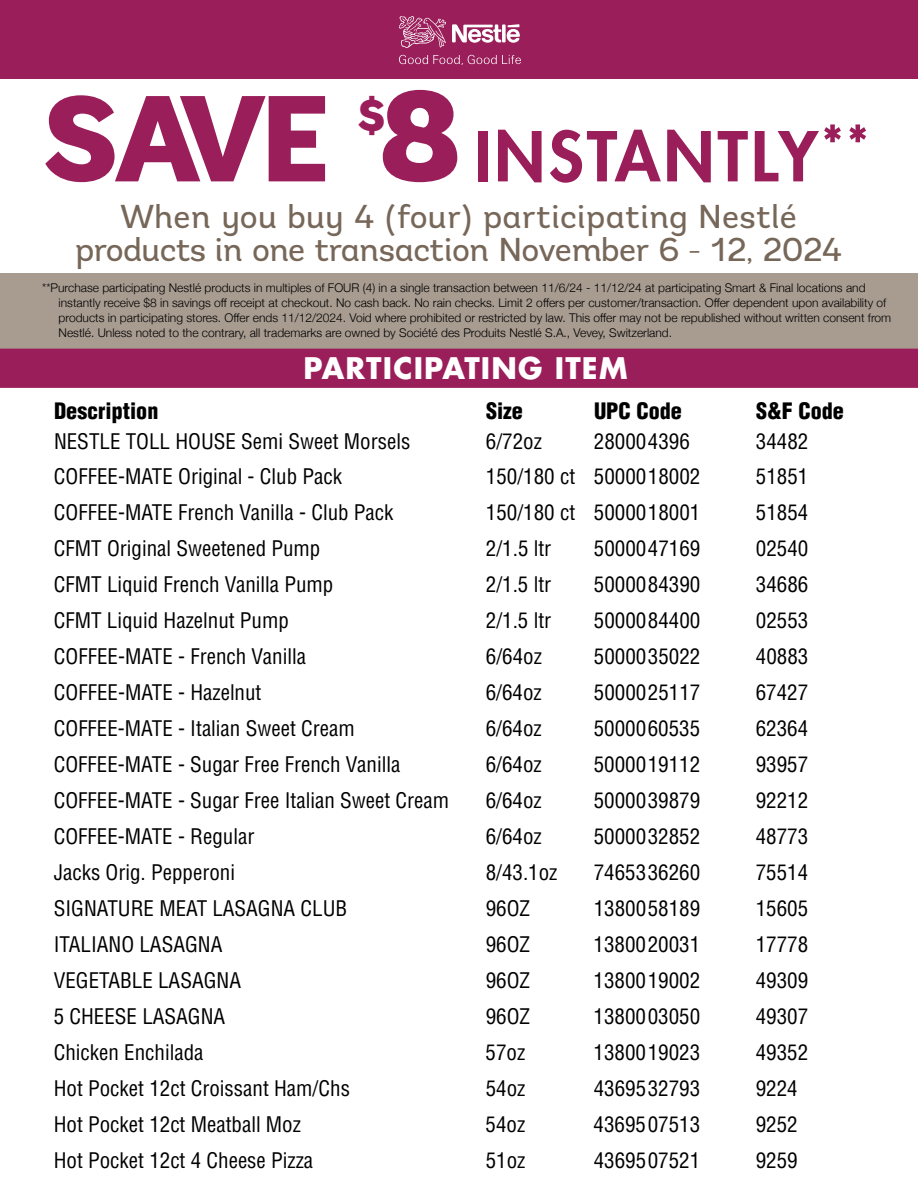
<style>
.page{position:relative;width:918px;height:1188px;background:#fff}
.page>*{position:absolute;margin:0;border:0;box-sizing:border-box;transform-origin:0 0}
.t1{font:900 129.6px "Andes";color:#9a1e5a}
.t2{font:800 66.9px "Futura Std";letter-spacing:.05em;color:#9a1e5a}
.t3{font:900 44.55px "Andes";color:#9a1e5a}
.t4{font:33px/33.8px "Andes";letter-spacing:-.025em;color:#776759;text-align:center;scale:1.06 1}
.t5{font:700 28.95px "Futura Std";letter-spacing:.04em;color:#fff}
.t6{font:900 condensed 22.05px "Helvetica LT Std";color:#000}
.t7{font:condensed 21px "Helvetica LT Std";color:#000}
.t8{font:300 12px/15px "Helvetica Neue";color:#000}
.s1{font-family:"Andes";font-weight:900;font-size:121.95px}
</style>
<div class="page">
<div style="left:0;top:273px;width:918px;height:114px;background:#a89c91"></div>
<div style="left:0;top:349px;width:918px;height:39px;background:#9a1e5a"></div>
<div style="left:0;top:0;width:918px;height:79px;background:#9a1e5a"></div>
<svg style="left:502px;top:24px;width:4px;height:18px"></svg>
<svg style="left:507px;top:24px;width:13px;height:19px"></svg>
<svg style="left:452px;top:24px;width:49px;height:19px"></svg>
<svg style="left:399px;top:16px;width:47px;height:32px"></svg>
<svg style="left:399px;top:55px;width:122px;height:10px"></svg>
<h3 class="t3" style="left:357px;top:86px;width:30px">$</h3>
<h1 class="t1" style="left:376px;top:50px;width:89px">8</h1>
<h2 class="t2" style="left:37px;top:114px;width:834px"><span class="s1">SAVE</span> INSTANTLY<sup>**</sup></h2>
<h3 class="t4" style="left:75px;top:199px;width:726px">When you buy 4 (four) participating Nestlé products in one transaction November 6 - 12, 2024</h3>
<p class="t8" style="left:59px;top:279px;width:834px;text-indent:-16px">**Purchase participating Nestlé products in multiples of FOUR (4) in a single transaction between 11/6/24 - 11/12/24 at participating Smart &amp; Final locations and instantly receive $8 in savings off receipt at checkout. No cash back. No rain checks. Limit 2 offers per customer/transaction. Offer dependent upon availability of products in participating stores. Offer ends 11/12/2024. Void where prohibited or restricted by law. This offer may not be republished without written consent from Nestlé. Unless noted to the contrary, all trademarks are owned by Société des Produits Nestlé S.A., Vevey, Switzerland.</p>
<h3 class="t5" style="left:304px;top:349px;width:325px">PARTICIPATING ITEM</h3>
<p class="t6" style="left:54px;top:397px;width:106px">Description</p>
<p class="t6" style="left:486px;top:397px;width:38px">Size</p>
<p class="t6" style="left:594px;top:397px;width:89px">UPC Code</p>
<p class="t6" style="left:756px;top:397px;width:89px">S&amp;F Code</p>
<p class="t7" style="left:54px;top:428px;width:358px">NESTLE TOLL HOUSE Semi Sweet Morsels</p>
<p class="t7" style="left:486px;top:428px;width:58px">6/72oz</p>
<p class="t7" style="left:594px;top:428px;width:97px">280004396</p>
<p class="t7" style="left:756px;top:428px;width:54px">34482</p>
<p class="t7" style="left:54px;top:464px;width:290px">COFFEE-MATE Original - Club Pack</p>
<p class="t7" style="left:486px;top:464px;width:216px">150/180 ct 5000018002</p>
<p class="t7" style="left:756px;top:464px;width:54px">51851</p>
<p class="t7" style="left:54px;top:500px;width:341px">COFFEE-MATE French Vanilla - Club Pack</p>
<p class="t7" style="left:486px;top:500px;width:216px">150/180 ct 5000018001</p>
<p class="t7" style="left:756px;top:500px;width:54px">51854</p>
<p class="t7" style="left:54px;top:536px;width:268px">CFMT Original Sweetened Pump</p>
<p class="t7" style="left:486px;top:536px;width:67px">2/1.5 ltr</p>
<p class="t7" style="left:594px;top:536px;width:108px">5000047169</p>
<p class="t7" style="left:756px;top:536px;width:54px">02540</p>
<p class="t7" style="left:54px;top:572px;width:281px">CFMT Liquid French Vanilla Pump</p>
<p class="t7" style="left:486px;top:572px;width:67px">2/1.5 ltr</p>
<p class="t7" style="left:594px;top:572px;width:108px">5000084390</p>
<p class="t7" style="left:756px;top:572px;width:54px">34686</p>
<p class="t7" style="left:54px;top:608px;width:237px">CFMT Liquid Hazelnut Pump</p>
<p class="t7" style="left:486px;top:608px;width:67px">2/1.5 ltr</p>
<p class="t7" style="left:594px;top:608px;width:108px">5000084400</p>
<p class="t7" style="left:756px;top:608px;width:54px">02553</p>
<p class="t7" style="left:54px;top:644px;width:254px">COFFEE-MATE - French Vanilla</p>
<p class="t7" style="left:486px;top:644px;width:58px">6/64oz</p>
<p class="t7" style="left:594px;top:644px;width:108px">5000035022</p>
<p class="t7" style="left:756px;top:644px;width:54px">40883</p>
<p class="t7" style="left:54px;top:680px;width:209px">COFFEE-MATE - Hazelnut</p>
<p class="t7" style="left:486px;top:680px;width:58px">6/64oz</p>
<p class="t7" style="left:594px;top:680px;width:108px">5000025117</p>
<p class="t7" style="left:756px;top:680px;width:54px">67427</p>
<p class="t7" style="left:54px;top:716px;width:302px">COFFEE-MATE - Italian Sweet Cream</p>
<p class="t7" style="left:486px;top:716px;width:58px">6/64oz</p>
<p class="t7" style="left:594px;top:716px;width:108px">5000060535</p>
<p class="t7" style="left:756px;top:716px;width:54px">62364</p>
<p class="t7" style="left:54px;top:752px;width:348px">COFFEE-MATE - Sugar Free French Vanilla</p>
<p class="t7" style="left:486px;top:752px;width:58px">6/64oz</p>
<p class="t7" style="left:594px;top:752px;width:108px">5000019112</p>
<p class="t7" style="left:756px;top:752px;width:54px">93957</p>
<p class="t7" style="left:54px;top:788px;width:397px">COFFEE-MATE - Sugar Free Italian Sweet Cream</p>
<p class="t7" style="left:486px;top:788px;width:58px">6/64oz</p>
<p class="t7" style="left:594px;top:788px;width:108px">5000039879</p>
<p class="t7" style="left:756px;top:788px;width:54px">92212</p>
<p class="t7" style="left:54px;top:824px;width:202px">COFFEE-MATE - Regular</p>
<p class="t7" style="left:486px;top:824px;width:58px">6/64oz</p>
<p class="t7" style="left:594px;top:824px;width:108px">5000032852</p>
<p class="t7" style="left:756px;top:824px;width:54px">48773</p>
<p class="t7" style="left:54px;top:860px;width:183px">Jacks Orig. Pepperoni</p>
<p class="t7" style="left:486px;top:860px;width:73px">8/43.1oz</p>
<p class="t7" style="left:594px;top:860px;width:108px">7465336260</p>
<p class="t7" style="left:756px;top:860px;width:54px">75514</p>
<p class="t7" style="left:54px;top:896px;width:295px">SIGNATURE MEAT LASAGNA CLUB</p>
<p class="t7" style="left:486px;top:896px;width:46px">96OZ</p>
<p class="t7" style="left:594px;top:896px;width:108px">1380058189</p>
<p class="t7" style="left:756px;top:896px;width:54px">15605</p>
<p class="t7" style="left:54px;top:932px;width:170px">ITALIANO LASAGNA</p>
<p class="t7" style="left:486px;top:932px;width:46px">96OZ</p>
<p class="t7" style="left:594px;top:932px;width:108px">1380020031</p>
<p class="t7" style="left:756px;top:932px;width:54px">17778</p>
<p class="t7" style="left:54px;top:968px;width:189px">VEGETABLE LASAGNA</p>
<p class="t7" style="left:486px;top:968px;width:46px">96OZ</p>
<p class="t7" style="left:594px;top:968px;width:108px">1380019002</p>
<p class="t7" style="left:756px;top:968px;width:54px">49309</p>
<p class="t7" style="left:54px;top:1004px;width:173px">5 CHEESE LASAGNA</p>
<p class="t7" style="left:486px;top:1004px;width:46px">96OZ</p>
<p class="t7" style="left:594px;top:1004px;width:108px">1380003050</p>
<p class="t7" style="left:756px;top:1004px;width:54px">49307</p>
<p class="t7" style="left:54px;top:1040px;width:151px">Chicken Enchilada</p>
<p class="t7" style="left:486px;top:1040px;width:41px">57oz</p>
<p class="t7" style="left:594px;top:1040px;width:108px">1380019023</p>
<p class="t7" style="left:756px;top:1040px;width:54px">49352</p>
<p class="t7" style="left:54px;top:1076px;width:298px">Hot Pocket 12ct Croissant Ham/Chs</p>
<p class="t7" style="left:486px;top:1076px;width:41px">54oz</p>
<p class="t7" style="left:594px;top:1076px;width:108px">4369532793</p>
<p class="t7" style="left:756px;top:1076px;width:43px">9224</p>
<p class="t7" style="left:54px;top:1112px;width:249px">Hot Pocket 12ct Meatball Moz</p>
<p class="t7" style="left:486px;top:1112px;width:41px">54oz</p>
<p class="t7" style="left:594px;top:1112px;width:108px">4369507513</p>
<p class="t7" style="left:756px;top:1112px;width:44px">9252</p>
<p class="t7" style="left:54px;top:1148px;width:261px">Hot Pocket 12ct 4 Cheese Pizza</p>
<p class="t7" style="left:486px;top:1148px;width:41px">51oz</p>
<p class="t7" style="left:594px;top:1148px;width:108px">4369507521</p>
<p class="t7" style="left:756px;top:1148px;width:43px">9259</p>
</div>
